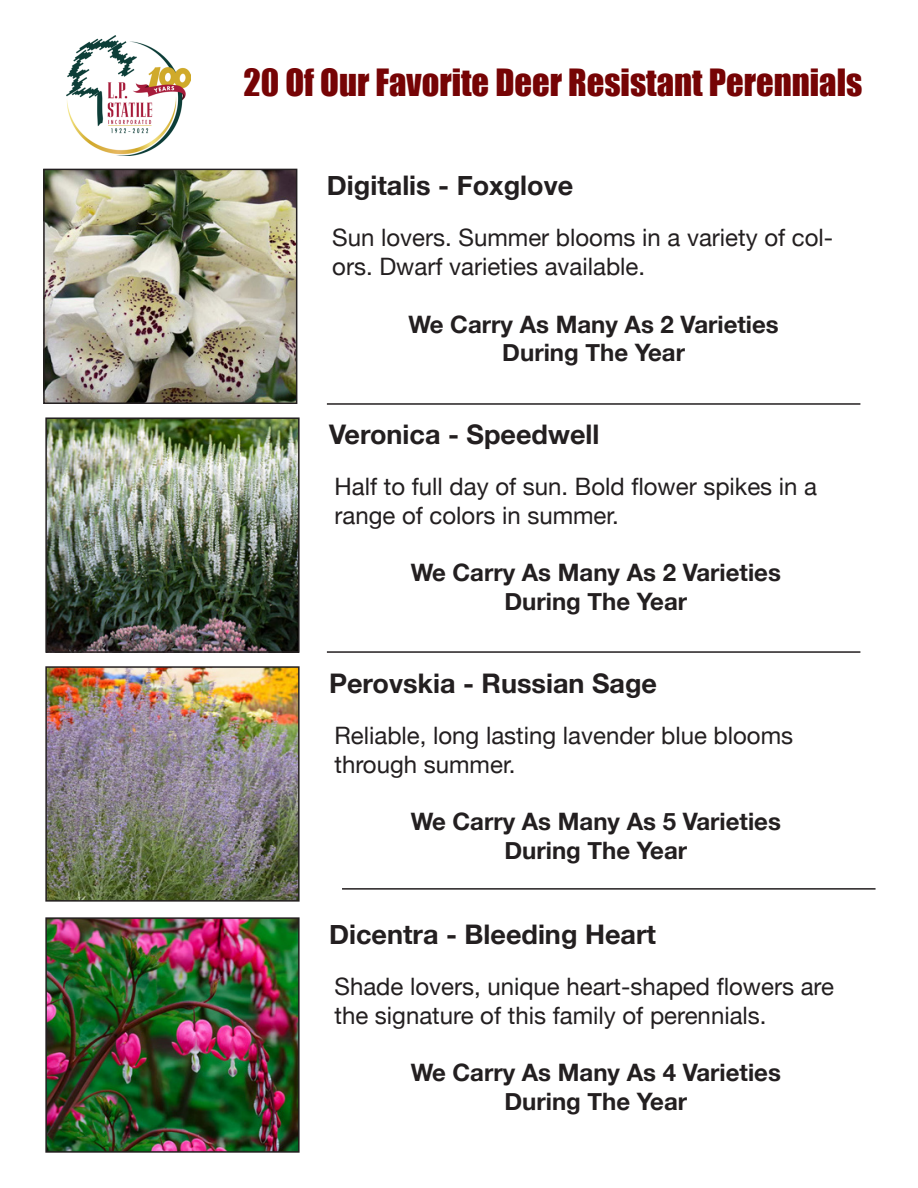
<style>
.page{position:relative;width:918px;height:1188px;background:#fff}
.page>*{position:absolute;margin:0;border:0;box-sizing:border-box;transform-origin:0 0}
.t1{font:34.5px "Impact";color:#760405}
.t2{font:700 27px "Helvetica Neue";color:#231f20}
.t3{font:24px/28.8px "Helvetica Neue";color:#231f20}
.t4{font:700 24px "Helvetica Neue";color:#231f20}
</style>
<div class="page">
<img style="left:46px;top:172px;width:248px;height:229px">
<div style="left:43px;top:169px;width:254px;height:235px;border:2px solid #231f20"></div>
<hr style="left:327px;top:403px;width:533px;height:2px;background:#231f20">
<img style="left:48px;top:420px;width:249px;height:230px">
<div style="left:45px;top:417px;width:255px;height:236px;border:2px solid #231f20"></div>
<img style="left:48px;top:669px;width:249px;height:230px">
<div style="left:45px;top:666px;width:255px;height:236px;border:2px solid #231f20"></div>
<hr style="left:327px;top:651px;width:533px;height:2px;background:#231f20">
<hr style="left:342px;top:888px;width:534px;height:2px;background:#231f20">
<img style="left:48px;top:920px;width:249px;height:230px">
<div style="left:45px;top:917px;width:255px;height:236px;border:2px solid #231f20"></div>
<img style="left:66px;top:35px;width:125px;height:120px">
<p class="t1" style="left:243px;top:56px;width:620px">20 Of Our Favorite Deer Resistant Perennials</p>
<p class="t2" style="left:327px;top:164px;width:248px">Digitalis - Foxglove</p>
<p class="t3" style="left:332px;top:225px;width:502px">Sun lovers. Summer blooms in a variety of col&shy;ors. Dwarf varieties available.</p>
<p class="t4" style="left:409px;top:305px;width:372px">We Carry As Many As 2 Varieties</p>
<p class="t4" style="left:502px;top:334px;width:184px">During The Year</p>
<p class="t2" style="left:329px;top:413px;width:272px">Veronica - Speedwell</p>
<p class="t3" style="left:334px;top:474px;width:484px">Half to full day of sun. Bold flower spikes in a range of colors in summer.</p>
<p class="t4" style="left:411px;top:554px;width:372px">We Carry As Many As 2 Varieties</p>
<p class="t4" style="left:504px;top:583px;width:184px">During The Year</p>
<p class="t2" style="left:329px;top:662px;width:330px">Perovskia - Russian Sage</p>
<p class="t3" style="left:334px;top:722px;width:460px">Reliable, long lasting lavender blue blooms through summer.</p>
<p class="t4" style="left:411px;top:803px;width:372px">We Carry As Many As 5 Varieties</p>
<p class="t4" style="left:504px;top:832px;width:184px">During The Year</p>
<p class="t2" style="left:329px;top:913px;width:328px">Dicentra - Bleeding Heart</p>
<p class="t3" style="left:334px;top:973px;width:501px">Shade lovers, unique heart-shaped flowers are the signature of this family of perennials.</p>
<p class="t4" style="left:411px;top:1054px;width:372px">We Carry As Many As 4 Varieties</p>
<p class="t4" style="left:504px;top:1083px;width:184px">During The Year</p>
</div>
